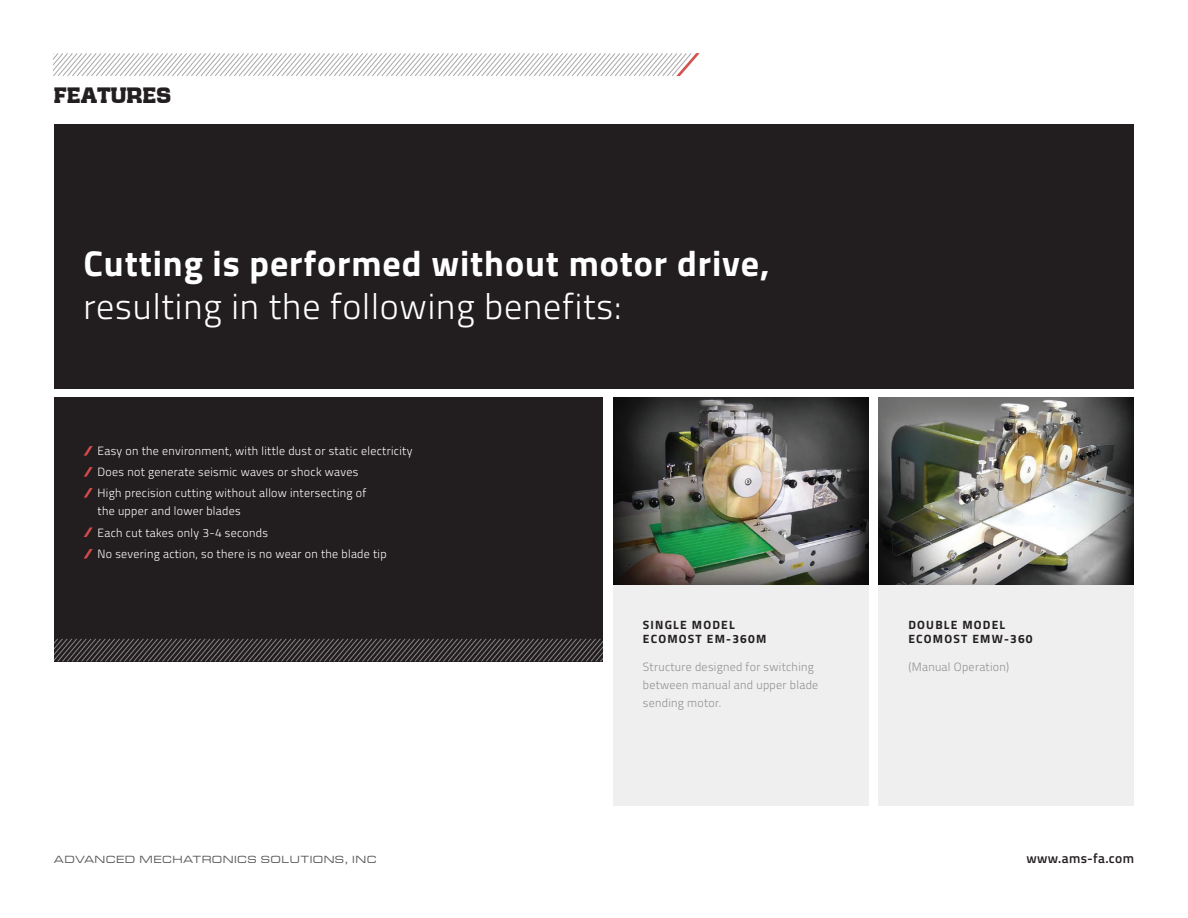
<style>
.page{position:relative;width:1188px;height:918px;background:#fff}
.page>*{position:absolute;margin:0;border:0;box-sizing:border-box;transform-origin:0 0}
.t1{font:700 36px "Titillium";letter-spacing:.025em;color:#fff}
.t2{font:300 36px "Titillium";letter-spacing:.025em;color:#fff}
.t3{font:20.85px "SD Eurostile Elite Demo";letter-spacing:.025em;color:#231f20}
.t4{font:600 13.5px "Titillium";letter-spacing:.025em;color:#231f20}
.t5{font:300 12px/21.1px "Titillium";letter-spacing:.025em;color:#fff}
.t6{font:300 12px/18px "Titillium";letter-spacing:.025em;color:#929192}
.t7{font:700 12px/14.4px "Titillium";letter-spacing:.1em;color:#231f20}
.t8{font:10.8px "Microgramma D Medi Exte";letter-spacing:.1em;color:#58595b}
</style>
<div class="page">
<svg style="left:54px;top:53px;width:646px;height:23px"></svg>
<div style="left:54px;top:124px;width:1080px;height:265px;background:#221d1f"></div>
<div style="left:54px;top:397px;width:549px;height:265px;background:#221d1f"></div>
<div style="left:613px;top:553px;width:255px;height:252px;background:#f0eff0"></div>
<div style="left:879px;top:553px;width:255px;height:252px;background:#f0eff0"></div>
<svg style="left:84px;top:446px;width:9px;height:10px"></svg>
<svg style="left:84px;top:467px;width:9px;height:10px"></svg>
<svg style="left:84px;top:488px;width:9px;height:10px"></svg>
<svg style="left:84px;top:527px;width:9px;height:10px"></svg>
<svg style="left:84px;top:549px;width:9px;height:10px"></svg>
<img style="left:879px;top:397px;width:255px;height:187px">
<img style="left:613px;top:397px;width:255px;height:187px">
<svg style="left:54px;top:639px;width:549px;height:23px"></svg>
<h2 class="t3" style="left:54px;top:88px;width:118px">FEATURES</h2>
<h1 class="t1" style="left:84px;top:236px;width:687px">Cutting is performed without motor drive,</h1>
<h1 class="t2" style="left:84px;top:280px;width:540px">resulting in the following benefits:</h1>
<p class="t5" style="left:98px;top:440px;width:316px">Easy on the environment, with little dust or static electricity<br>Does not generate seismic waves or shock waves<br>High precision cutting without allow intersecting of</p>
<p class="t5" style="left:98px;top:500px;width:291px;line-height:21.6px">the upper and lower blades<br>Each cut takes only 3-4 seconds<br>No severing action, so there is no wear on the blade tip</p>
<p class="t7" style="left:643px;top:617px;width:125px">SINGLE MODEL<br>ECOMOST EM-360M</p>
<p class="t7" style="left:908px;top:617px;width:126px">DOUBLE MODEL<br>ECOMOST EMW-360</p>
<p class="t6" style="left:643px;top:657px;width:177px">Structure designed for switching between manual and upper blade sending motor.</p>
<p class="t6" style="left:908px;top:657px;width:102px">(Manual Operation)</p>
<p class="t8" style="left:54px;top:853px;width:323px">ADVANCED MECHATRONICS SOLUTIONS, INC</p>
<p class="t4" style="left:1026px;top:848px;width:109px">www.ams-fa.com</p>
</div>
